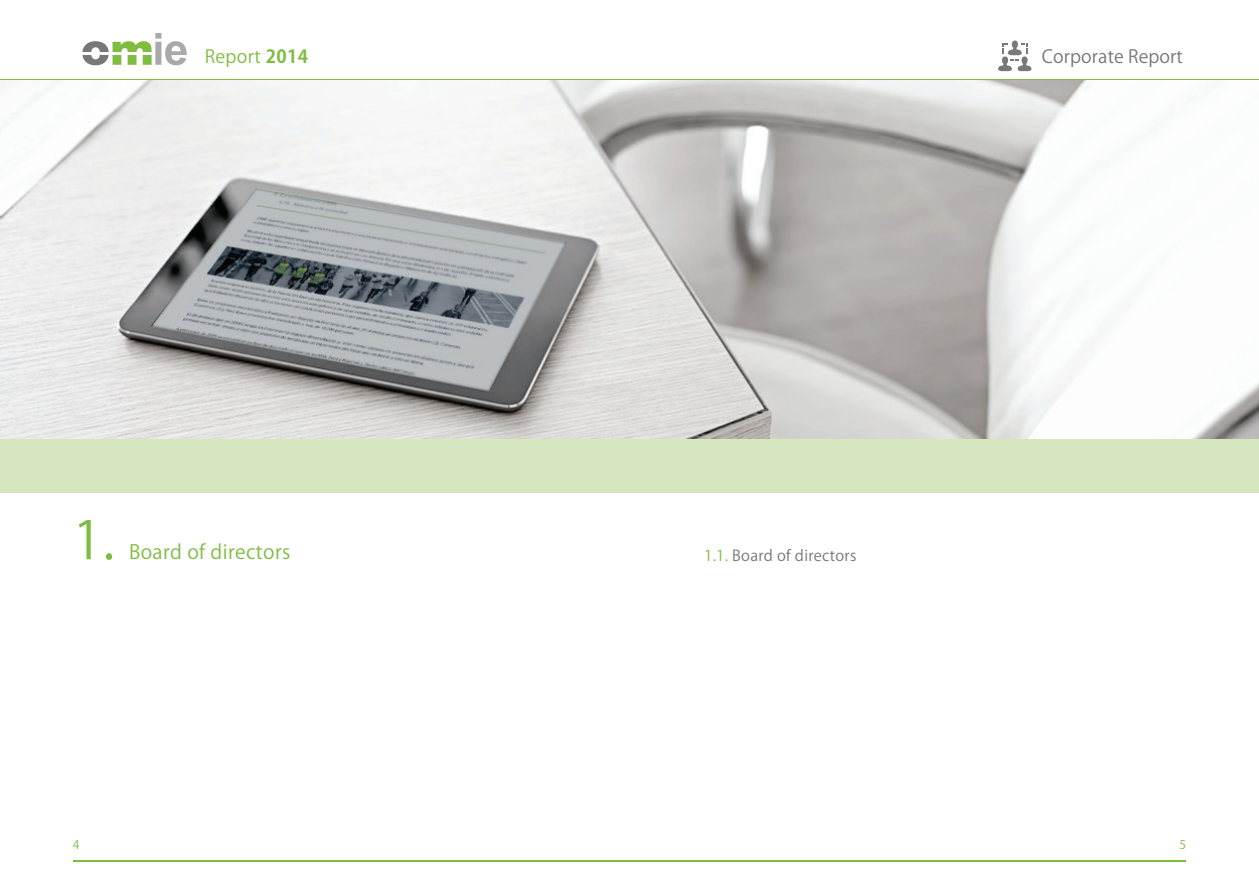
<style>
.page{position:relative;width:1259px;height:893px;background:#fff}
.page>*{position:absolute;margin:0;border:0;box-sizing:border-box;transform-origin:0 0}
.t1{font:52.5px "Koz Go Pr 6 N";color:#7fbd41}
.t2{font:19.5px "Koz Go Pr 6 N";letter-spacing:.02em;color:#7fbd41}
.t3{font:18px "Koz Go Pr 6 N";letter-spacing:.005em;color:#787779}
.t4{font:18px "Koz Go Pr 6 N";letter-spacing:.02em;color:#7fbd41}
.t5{font:15px "Koz Go Pr 6 N";letter-spacing:.02em;color:#787779}
.t6{font:12px "Koz Go Pr 6 N";color:#7fbd41}
.s1{font-weight:700}
.s2{color:#7fbd41}
</style>
<div class="page">
<svg style="left:82px;top:33px;width:105px;height:32px"></svg>
<hr style="left:0;top:79px;width:629px;height:2px;background:#7fbd41">
<hr style="left:73px;top:860px;width:556px;height:2px;background:#7fbd41">
<hr style="left:629px;top:79px;width:630px;height:2px;background:#7fbd41">
<hr style="left:629px;top:860px;width:557px;height:2px;background:#7fbd41">
<svg style="left:998px;top:41px;width:33px;height:30px"></svg>
<img style="left:0;top:81px;width:1259px;height:358px">
<div style="left:0;top:439px;width:1259px;height:53px;background:#d6e7c0"></div>
<p class="t4" style="left:205px;top:47px;width:105px">Report <span class="s1">2014</span></p>
<p class="t3" style="left:1042px;top:47px;width:143px">Corporate Report</p>
<h1 class="t1" style="left:73px;top:510px;width:43px">1.</h1>
<h2 class="t2" style="left:129px;top:541px;width:163px">Board of directors</h2>
<p class="t5" style="left:704px;top:547px;width:154px"><span class="s2">1.1.</span> Board of directors</p>
<p class="t6" style="left:73px;top:838px;width:8px">4</p>
<p class="t6" style="left:1179px;top:838px;width:8px">5</p>
</div>
